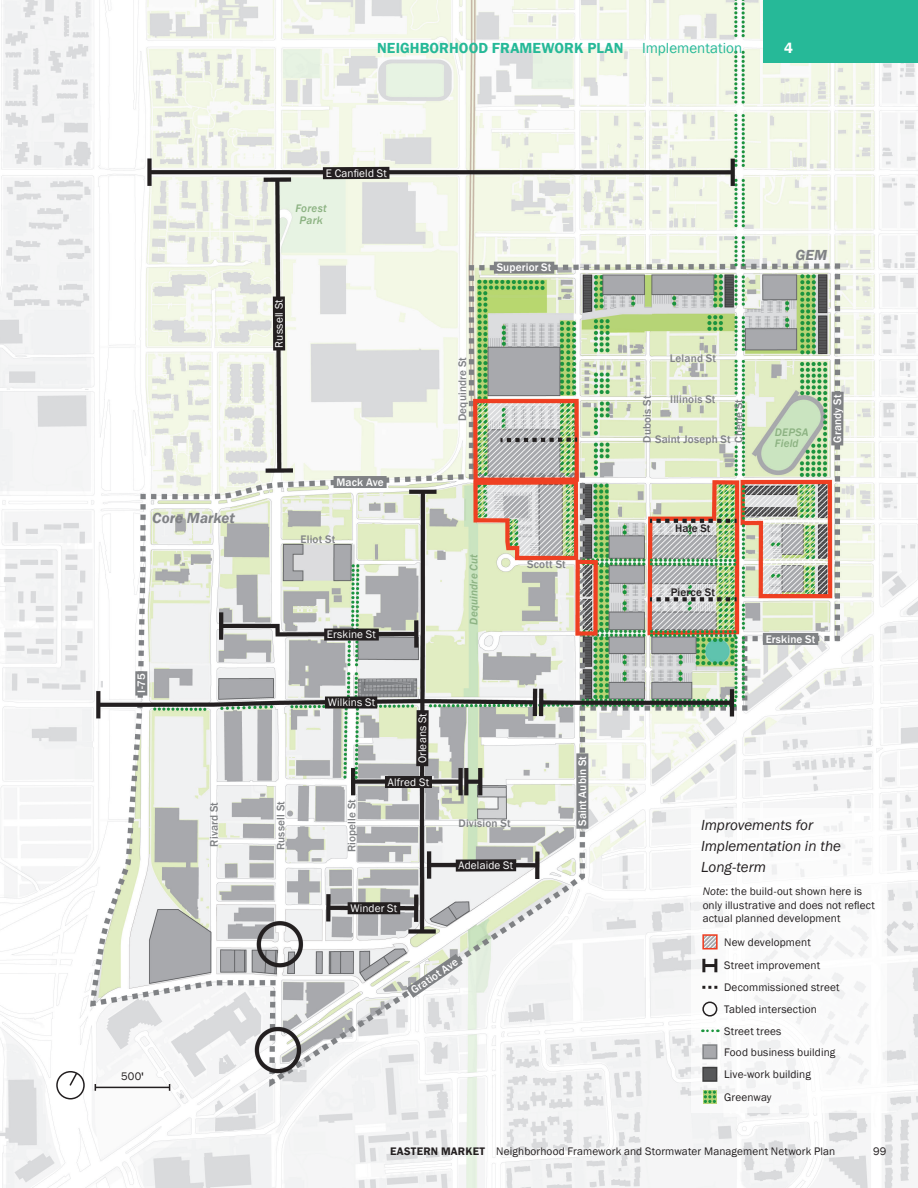
<style>
.page{position:relative;width:918px;height:1188px;background:#fff}
.page>*{position:absolute;margin:0;border:0;box-sizing:border-box;transform-origin:0 0}
._10_14_Franklin_Goth{font:italic 15px/21px "Franklin Gothic";color:#231f20}
._10_14_Franklin_Goth-2{font:600 15px "Franklin Gothic";letter-spacing:.01em;color:#26b998}
._10_14_Franklin_Goth-3{font:15px "Franklin Gothic";color:#26b998}
._42_49_Tahoma{font:italic 600 15px "Franklin Gothic";letter-spacing:.005em;color:#808285}
.t1{font:600 15px "Franklin Gothic";color:#fff}
._7_5_10_Franklin_Got{font:11.25px/13.5px "Franklin Gothic";letter-spacing:.01em;color:#231f20}
._42_49_Tahoma-2{font:500 11.25px "Franklin Gothic";letter-spacing:.015em;color:#808285}
._42_49_Tahoma-3{font:11.25px "Franklin Gothic";letter-spacing:.01em;color:#fff}
._42_49_Tahoma-4{font:500 11.25px "Franklin Gothic";letter-spacing:.01em;color:#fff}
._42_49_Tahoma-5{font:italic 500 11.25px/11.2px "Franklin Gothic";letter-spacing:.015em;color:#8cb282;text-align:center}
._42_49_Tahoma-6{font:500 11.25px "Franklin Gothic";letter-spacing:.015em;color:#231f20}
._42_49_Tahoma-7{font:11.25px "Franklin Gothic";color:#231f20}
.s1{font-weight:600}
.s2{font-style:italic}
</style>
<div class="page">
<img style="left:0;top:0;width:918px;height:1188px">
<div style="left:763px;top:0;width:155px;height:63px;background:#26b998"></div>
<hr style="left:95px;top:1087px;width:75px;height:1px;background:#231f20">
<div style="left:56px;top:1071px;width:29px;height:29px;border:2px solid #231f20;border-radius:50%"></div>
<svg style="left:68px;top:1071px;width:11px;height:16px"></svg>
<div style="left:691px;top:808px;width:195px;height:305px;background:#fff"></div>
<svg style="left:702px;top:986px;width:15px;height:3px"></svg>
<svg style="left:702px;top:1029px;width:16px;height:3px"></svg>
<svg style="left:702px;top:959px;width:15px;height:13px"></svg>
<svg style="left:705px;top:937px;width:10px;height:9px"></svg>
<div style="left:702px;top:934px;width:16px;height:15px;border:2px solid #ef3e22"></div>
<div style="left:702px;top:1002px;width:15px;height:15px;border:2px solid #231f20;border-radius:50%"></div>
<div style="left:702px;top:1044px;width:15px;height:15px;background:#a8a9ad;border:2px solid #808285"></div>
<div style="left:702px;top:1067px;width:15px;height:15px;background:#57585a;border:2px solid #3e3e3f"></div>
<div style="left:324px;top:629px;width:55px;height:12px;background:#231f20"></div>
<div style="left:325px;top:697px;width:52px;height:12px;background:#231f20"></div>
<div style="left:348px;top:902px;width:52px;height:12px;background:#231f20"></div>
<div style="left:385px;top:776px;width:47px;height:12px;background:#231f20"></div>
<div style="left:273px;top:297px;width:12px;height:54px;background:#231f20"></div>
<div style="left:323px;top:167px;width:66px;height:12px;background:#231f20"></div>
<div style="left:456px;top:859px;width:60px;height:13px;background:#231f20"></div>
<div style="left:416px;top:710px;width:13px;height:56px;background:#231f20"></div>
<svg style="left:703px;top:1090px;width:14px;height:14px"></svg>
<svg style="left:704px;top:1091px;width:12px;height:12px"></svg>
<div style="left:494px;top:262px;width:60px;height:12px;background:#808285"></div>
<div style="left:334px;top:476px;width:53px;height:12px;background:#808285"></div>
<div style="left:576px;top:753px;width:12px;height:76px;background:#808285"></div>
<div style="left:831px;top:392px;width:13px;height:53px;background:#808285"></div>
<svg style="left:393px;top:942px;width:83px;height:68px"></svg>
<div style="left:135px;top:671px;width:12px;height:25px;background:#808285"></div>
<div style="left:763px;top:633px;width:55px;height:12px;background:#808285"></div>
<p class="_10_14_Franklin_Goth-2" style="left:377px;top:38px;width:248px">NEIGHBORHOOD FRAMEWORK PLAN</p>
<p class="_10_14_Franklin_Goth-3" style="left:642px;top:38px;width:102px">Implementation</p>
<h1 class="t1" style="left:784px;top:38px;width:10px">4</h1>
<p class="_42_49_Tahoma-3" style="left:326px;top:166px;width:63px">E Canfield St</p>
<p class="_42_49_Tahoma-5" style="left:296px;top:203px;width:33px">Forest<br>Park</p>
<p class="_42_49_Tahoma-3" style="left:272px;top:348px;width:50px;rotate:-90deg">Russell St</p>
<p class="_42_49_Tahoma" style="left:152px;top:508px;width:84px">Core Market</p>
<p class="_42_49_Tahoma-4" style="left:134px;top:693px;width:21px;rotate:-90deg">I-75</p>
<p class="_42_49_Tahoma-4" style="left:336px;top:475px;width:49px">Mack Ave</p>
<p class="_42_49_Tahoma-2" style="left:301px;top:533px;width:36px">Eliot St</p>
<p class="_42_49_Tahoma-3" style="left:327px;top:628px;width:51px">Erskine St</p>
<p class="_42_49_Tahoma-3" style="left:328px;top:696px;width:49px">Wilkins St</p>
<p class="_42_49_Tahoma-4" style="left:497px;top:261px;width:56px">Superior St</p>
<p class="_42_49_Tahoma-2" style="left:456px;top:421px;width:66px;rotate:-90deg">Dequindre St</p>
<p class="_42_49_Tahoma-5" style="left:468px;top:625px;width:72px;rotate:-90deg">Dequindre Cut</p>
<p class="_42_49_Tahoma-2" style="left:527px;top:557px;width:40px">Scott St</p>
<p class="_42_49_Tahoma" style="left:795px;top:245px;width:33px">GEM</p>
<p class="_42_49_Tahoma-2" style="left:670px;top:351px;width:48px">Leland St</p>
<p class="_42_49_Tahoma-2" style="left:670px;top:392px;width:47px">Illinois St</p>
<p class="_42_49_Tahoma-2" style="left:640px;top:443px;width:49px;rotate:-90deg">Dubois St</p>
<p class="_42_49_Tahoma-2" style="left:732px;top:443px;width:46px;rotate:-90deg">Chene St</p>
<p class="_42_49_Tahoma-2" style="left:655px;top:433px;width:77px">Saint Joseph St</p>
<p class="_42_49_Tahoma-5" style="left:775px;top:427px;width:35px">DEPSA</p>
<p class="_42_49_Tahoma-5" style="left:775px;top:438px;width:25px">Field</p>
<p class="_42_49_Tahoma-4" style="left:830px;top:443px;width:50px;rotate:-90deg">Grandy St</p>
<p class="_42_49_Tahoma-6" style="left:675px;top:522px;width:37px">Hale St</p>
<p class="_42_49_Tahoma-6" style="left:671px;top:585px;width:46px">Pierce St</p>
<p class="_42_49_Tahoma-4" style="left:766px;top:632px;width:51px">Erskine St</p>
<p class="_42_49_Tahoma-7" style="left:121px;top:1069px;width:24px">500<span class="s1">'</span></p>
<p class="_42_49_Tahoma-3" style="left:415px;top:763px;width:52px;rotate:-90deg">Orleans St</p>
<p class="_42_49_Tahoma-2" style="left:207px;top:847px;width:46px;rotate:-90deg">Rivard St</p>
<p class="_42_49_Tahoma-2" style="left:345px;top:852px;width:55px;rotate:-90deg">Riopelle St</p>
<p class="_42_49_Tahoma-2" style="left:274px;top:850px;width:51px;rotate:-90deg">Russell St</p>
<p class="_42_49_Tahoma-3" style="left:388px;top:775px;width:43px">Alfred St</p>
<p class="_42_49_Tahoma-3" style="left:350px;top:901px;width:48px">Winder St</p>
<p class="_42_49_Tahoma-2" style="left:458px;top:816px;width:54px">Division St</p>
<p class="_42_49_Tahoma-3" style="left:459px;top:858px;width:56px">Adelaide St</p>
<p class="_42_49_Tahoma-4" style="left:408px;top:985px;width:56px;rotate:-34deg">Gratiot Ave</p>
<p class="_42_49_Tahoma-4" style="left:575px;top:826px;width:71px;rotate:-90deg">Saint Aubin St</p>
<p class="_10_14_Franklin_Goth" style="left:701px;top:814px;width:141px">Improvements for<br>Implementation in the<br>Long-term</p>
<p class="_7_5_10_Franklin_Got" style="left:703px;top:885px;width:174px"><span class="s2">Note</span>: the build-out shown here is only illustrative and does not reflect actual planned development</p>
<p class="_7_5_10_Franklin_Got" style="left:724px;top:936px;width:88px">New development</p>
<p class="_7_5_10_Franklin_Got" style="left:724px;top:959px;width:98px">Street improvement</p>
<p class="_7_5_10_Franklin_Got" style="left:724px;top:981px;width:117px">Decommissioned street</p>
<p class="_7_5_10_Franklin_Got" style="left:724px;top:1003px;width:94px">Tabled intersection</p>
<p class="_7_5_10_Franklin_Got" style="left:724px;top:1024px;width:59px">Street trees</p>
<p class="_7_5_10_Franklin_Got" style="left:724px;top:1045px;width:113px">Food business building</p>
<p class="_7_5_10_Franklin_Got" style="left:724px;top:1068px;width:88px">Live-work building</p>
<p class="_7_5_10_Franklin_Got" style="left:724px;top:1090px;width:49px">Greenway</p>
<p class="_7_5_10_Franklin_Got" style="left:390px;top:1145px;width:447px"><span class="s1">EASTERN MARKET</span> Neighborhood Framework and Stormwater Management Network Plan</p>
<p class="_7_5_10_Franklin_Got" style="left:873px;top:1145px;width:15px">99</p>
</div>
